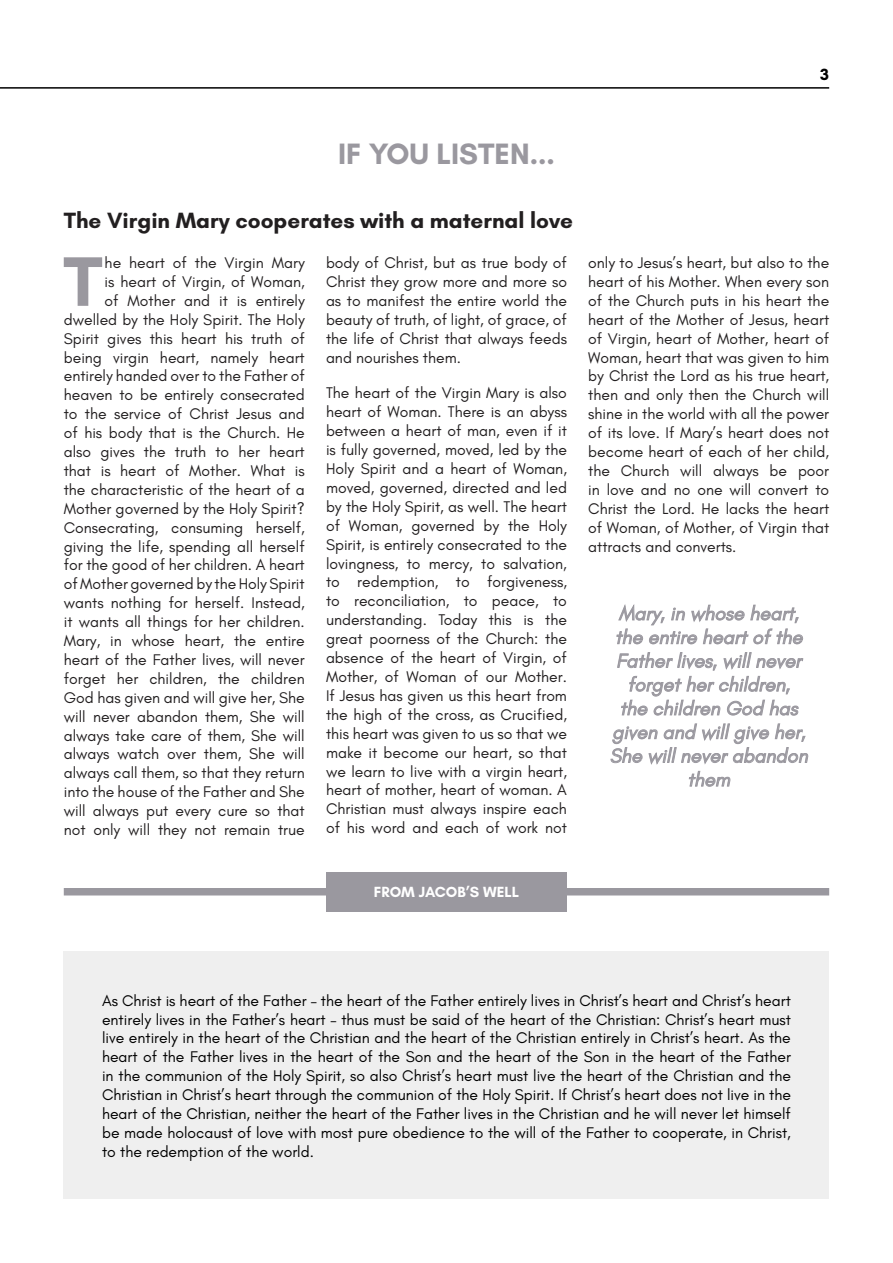
<style>
.page{position:relative;width:893px;height:1263px;background:#fff}
.page>*{position:absolute;margin:0;border:0;box-sizing:border-box;transform-origin:0 0}
.t1{font:700 71.4px "Glacial Indifference";color:#9a989f}
.t2{font:700 30px "Glacial Indifference";color:#9a989f}
.t3{font:700 22.5px "Glacial Indifference";color:#221f20}
.t4{font:italic 19.8px/23.7px "Glacial Indifference";color:#9a989f;text-align:center}
.t5{font:700 16.5px "Glacial Indifference";color:#000}
.t6{font:15.75px/18.9px "Glacial Indifference";color:#221f20;text-align:justify}
.t7{font:15.75px/18.9px "Glacial Indifference";color:#000;text-align:justify}
.t8{font:700 15px "Glacial Indifference";color:#fff}
</style>
<div class="page">
<hr style="left:0;top:87px;width:829px;height:2px;background:#000">
<div style="left:64px;top:951px;width:765px;height:248px;background:#efefef"></div>
<div style="left:64px;top:888px;width:765px;height:7px;background:#9a989f"></div>
<div style="left:326px;top:872px;width:241px;height:39px;background:#9a989f"></div>
<svg style="left:610px;top:604px;width:198px;height:183px"></svg>
<p class="t5" style="left:820px;top:65px;width:10px">3</p>
<h2 class="t2" style="left:338px;top:135px;width:218px">IF YOU LISTEN...</h2>
<h3 class="t3" style="left:64px;top:206px;width:511px">The Virgin Mary cooperates with a maternal love</h3>
<h1 class="t1" style="left:63px;top:237px;width:41px">T</h1>
<p class="t6" style="left:64px;top:253px;width:242px;text-align:right">he heart of the Virgin Mary<br>is heart of Virgin, of Woman,<br>of Mother and it is entirely dwelled by the Holy Spirit. The Holy Spirit gives this heart his truth of being virgin heart, namely heart entirely handed over to the Father of heaven to be entirely consecrated to the service of Christ Jesus and of his body that is the Church. He also gives the truth to her heart that is heart of Mother. What is the characteristic of the heart of a Mother governed by the Holy Spirit?<br>Consecrating, consuming herself, giving the life, spending all herself for the good of her children. A heart of Mother governed by the Holy Spirit wants nothing for herself. Instead, it wants all things for her children.<br>Mary, in whose heart, the entire heart of the Father lives, will never forget her children, the children God has given and will give her, She will never abandon them, She will always take care of them, She will always watch over them, She will always call them, so that they return into the house of the Father and She will always put every cure so that not only will they not remain true</p>
<p class="t6" style="left:326px;top:253px;width:242px">body of Christ, but as true body of Christ they grow more and more so as to manifest the entire world the beauty of truth, of light, of grace, of the life of Christ that always feeds and nourishes them.</p>
<p class="t6" style="left:326px;top:384px;width:242px">The heart of the Virgin Mary is also heart of Woman. There is an abyss between a heart of man, even if it is fully governed, moved, led by the Holy Spirit and a heart of Woman, moved, governed, directed and led by the Holy Spirit, as well. The heart of Woman, governed by the Holy Spirit, is entirely consecrated to the lovingness, to mercy, to salvation, to redemption, to forgiveness, to reconciliation, to peace, to understanding. Today this is the great poorness of the Church: the absence of the heart of Virgin, of Mother, of Woman of our Mother.<br>If Jesus has given us this heart from the high of the cross, as Crucified, this heart was given to us so that we make it become our heart, so that we learn to live with a virgin heart, heart of mother, heart of woman. A Christian must always inspire each of his word and each of work not</p>
<p class="t6" style="left:588px;top:253px;width:242px">only to Jesus’s heart, but also to the heart of his Mother. When every son of the Church puts in his heart the heart of the Mother of Jesus, heart of Virgin, heart of Mother, heart of Woman, heart that was given to him by Christ the Lord as his true heart, then and only then the Church will shine in the world with all the power of its love. If Mary’s heart does not become heart of each of her child, the Church will always be poor in love and no one will convert to Christ the Lord. He lacks the heart of Woman, of Mother, of Virgin that attracts and converts.</p>
<p class="t4" style="left:610px;top:602px;width:200px">Mary, in whose heart, the entire heart of the<br>Father lives, will never forget her children,<br>the children God has given and will give her,<br>She will never abandon them</p>
<p class="t8" style="left:374px;top:883px;width:147px">FROM JACOB’S WELL</p>
<p class="t7" style="left:102px;top:991px;width:690px">As Christ is heart of the Father – the heart of the Father entirely lives in Christ’s heart and Christ’s heart entirely lives in the Father’s heart – thus must be said of the heart of the Christian: Christ’s heart must live entirely in the heart of the Christian and the heart of the Christian entirely in Christ’s heart. As the heart of the Father lives in the heart of the Son and the heart of the Son in the heart of the Father in the communion of the Holy Spirit, so also Christ’s heart must live the heart of the Christian and the Christian in Christ’s heart through the communion of the Holy Spirit. If Christ’s heart does not live in the heart of the Christian, neither the heart of the Father lives in the Christian and he will never let himself be made holocaust of love with most pure obedience to the will of the Father to cooperate, in Christ, to the redemption of the world.</p>
</div>
